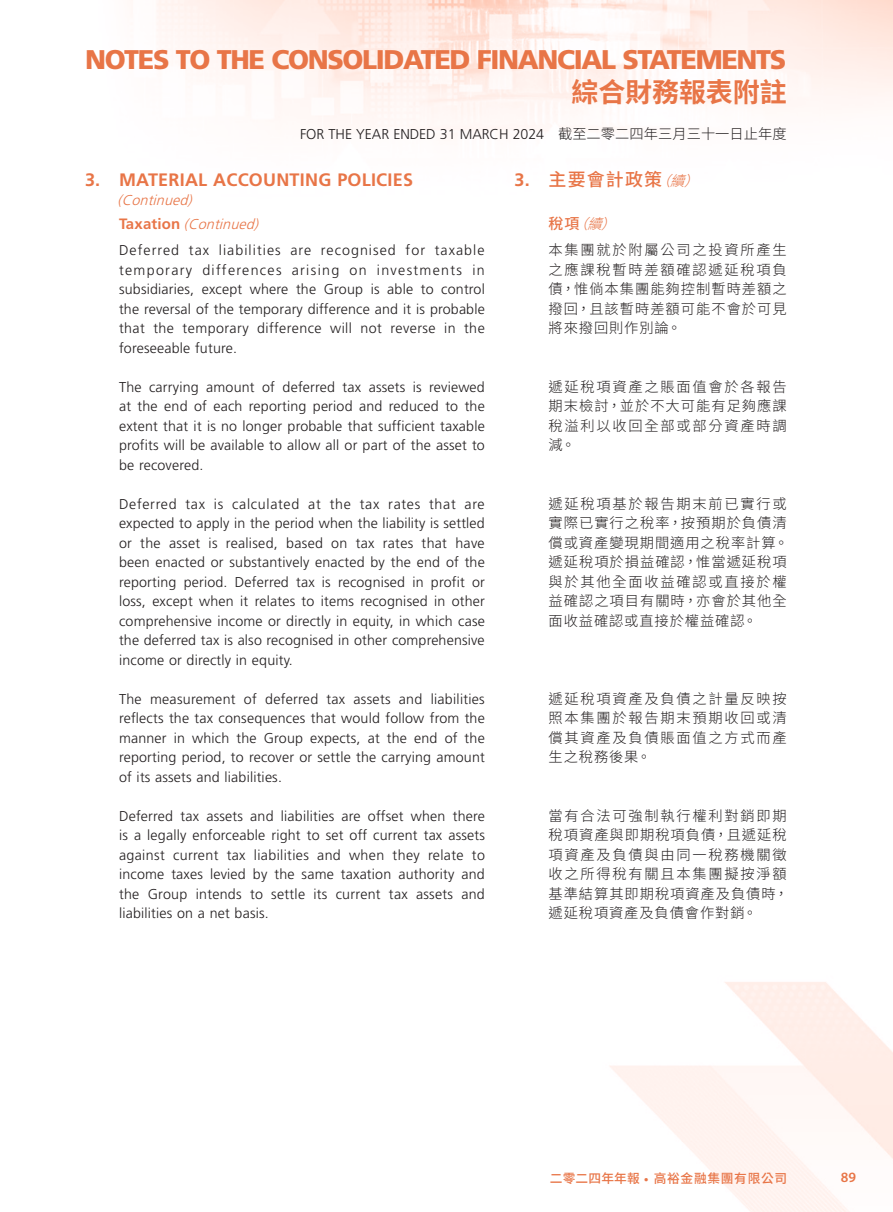
<style>
.page{position:relative;width:893px;height:1212px;background:#fff}
.page>*{position:absolute;margin:0;border:0;box-sizing:border-box;transform-origin:0 0}
.t1{font:900 27px "Frutiger LT Std";letter-spacing:-.05em;color:#e87547}
.t2{font:700 27px "Source Han Sans TC";letter-spacing:-.005em;color:#e87547}
.Heading_1{font:700 18px "Frutiger LT Std";letter-spacing:.015em;color:#e87547}
.C_Heading_1{font:500 18px "Source Han Sans TC";letter-spacing:.065em;color:#e87547}
.Body_Text{font:300 14.25px/19.5px "Frutiger LT Std";letter-spacing:.015em;color:#231f20;text-align:justify}
.C_Body_Text{font:300 14.25px/19.5px "Source Han Sans TC";letter-spacing:.07em;color:#231f20;text-align:justify}
.C_Body_Text-2{font:300 14.25px/19.5px "Source Han Sans TC";letter-spacing:.12em;color:#231f20}
.Body_Text-2{font:300 14.25px "Frutiger LT Std";letter-spacing:-.005em;color:#231f20}
.Heading_2{font:italic 300 14.25px "Frutiger LT Std";color:#e87547}
.Heading_1-2{font:italic 300 14.25px "Frutiger LT Std";color:#e87547}
.C_Heading_2{font:italic 300 14.25px "Source Han Sans TC";color:#e87547}
.t3{font:600 14.25px "Myriad Pro";color:#e87547}
.t4{font:500 12.75px "Source Han Sans TC";letter-spacing:.05em;color:#e87547}
.s1{font-family:"Source Han Sans TC"}
.s2{font-weight:700;font-style:normal;font-size:15px}
.s3{font-family:"Frutiger LT Std";font-weight:700}
.s4{font-weight:300;font-style:italic;font-size:14.25px}
.s5{font-weight:500;font-style:normal;font-size:15px}
.s6{font-family:"Myriad Pro";font-weight:700}
</style>
<div class="page">
<img style="left:157px;top:0;width:736px;height:130px">
<h1 class="t1" style="left:85px;top:43px;width:703px">NOTES TO THE CONSOLIDATED FINANCIAL STATEMENTS</h1>
<h1 class="t2" style="left:571px;top:77px;width:217px">綜合財務報表附註</h1>
<p class="Body_Text-2" style="left:300px;top:126px;width:488px">FOR THE YEAR ENDED 31 MARCH 2024 <span class="s1">截至二零二四年三月三十一日止年度</span></p>
<p class="Heading_1" style="left:85px;top:169px;width:329px">3. MATERIAL ACCOUNTING POLICIES</p>
<p class="Heading_1-2" style="left:118px;top:192px;width:80px">(Continued)</p>
<p class="Heading_2" style="left:119px;top:216px;width:145px"><span class="s2">Ta x a t i o n</span> (Continued)</p>
<p class="Body_Text" style="left:119px;top:241px;width:367px">Deferred tax liabilities are recognised for taxable temporary differences arising on investments in subsidiaries, except where the Group is able to control the reversal of the temporary difference and it is probable that the temporary difference will not reverse in the foreseeable future.</p>
<p class="Body_Text" style="left:119px;top:377px;width:367px">The carrying amount of deferred tax assets is reviewed at the end of each reporting period and reduced to the extent that it is no longer probable that sufficient taxable profits will be available to allow all or part of the asset to be recovered.</p>
<p class="Body_Text" style="left:119px;top:494px;width:367px">Deferred tax is calculated at the tax rates that are expected to apply in the period when the liability is settled or the asset is realised, based on tax rates that have been enacted or substantively enacted by the end of the reporting period. Deferred tax is recognised in profit or loss, except when it relates to items recognised in other comprehensive income or directly in equity, in which case the deferred tax is also recognised in other comprehensive income or directly in equity.</p>
<p class="Body_Text" style="left:119px;top:689px;width:367px">The measurement of deferred tax assets and liabilities reflects the tax consequences that would follow from the manner in which the Group expects, at the end of the reporting period, to recover or settle the carrying amount of its assets and liabilities.</p>
<p class="Body_Text" style="left:119px;top:806px;width:367px">Deferred tax assets and liabilities are offset when there is a legally enforceable right to set off current tax assets against current tax liabilities and when they relate to income taxes levied by the same taxation authority and the Group intends to settle its current tax assets and liabilities on a net basis.</p>
<p class="C_Heading_1" style="left:514px;top:169px;width:196px"><span class="s3">3.</span> 主要會計政策<span class="s4">（續）</span></p>
<p class="C_Heading_2" style="left:549px;top:216px;width:79px"><span class="s5">稅項</span>（續）</p>
<p class="C_Body_Text" style="left:549px;top:240px;width:240px">本集團就於附屬公司之投資所產生之應課稅暫時差額確認遞延稅項負債，惟倘本集團能夠控制暫時差額之撥回，且該暫時差額可能不會於可見將來撥回則作別論。</p>
<p class="C_Body_Text" style="left:549px;top:377px;width:240px">遞延稅項資產之賬面值會於各報告期末檢討，並於不大可能有足夠應課稅溢利以收回全部或部分資產時調減。</p>
<p class="C_Body_Text" style="left:549px;top:494px;width:241px;text-align:left">遞延稅項基於報告期末前已實行或實際已實行之稅率，按預期於負債清償或資產變現期間適用之稅率計算。遞延稅項於損益確認，惟當遞延稅項與於其他全面收益確認或直接於權益確認之項目有關時，亦會於其他全面收益確認或直接於權益確認。</p>
<p class="C_Body_Text" style="left:549px;top:689px;width:240px">遞延稅項資產及負債之計量反映按照本集團於報告期末預期收回或清償其資產及負債賬面值之方式而產生之稅務後果。</p>
<p class="C_Body_Text-2" style="left:549px;top:806px;width:241px">當有合法可強制執行權利對銷即期稅項資產與即期稅項負債，且遞延稅項資產及負債與由同一稅務機關徵收之所得稅有關且本集團擬按淨額基準結算其即期稅項資產及負債時，遞延稅項資產及負債會作對銷。</p>
<p class="t4" style="left:550px;top:1171px;width:239px">二零二四年年報 <span class="s6">•</span> 高裕金融集團有限公司</p>
<p class="t3" style="left:841px;top:1168px;width:17px">89</p>
</div>
